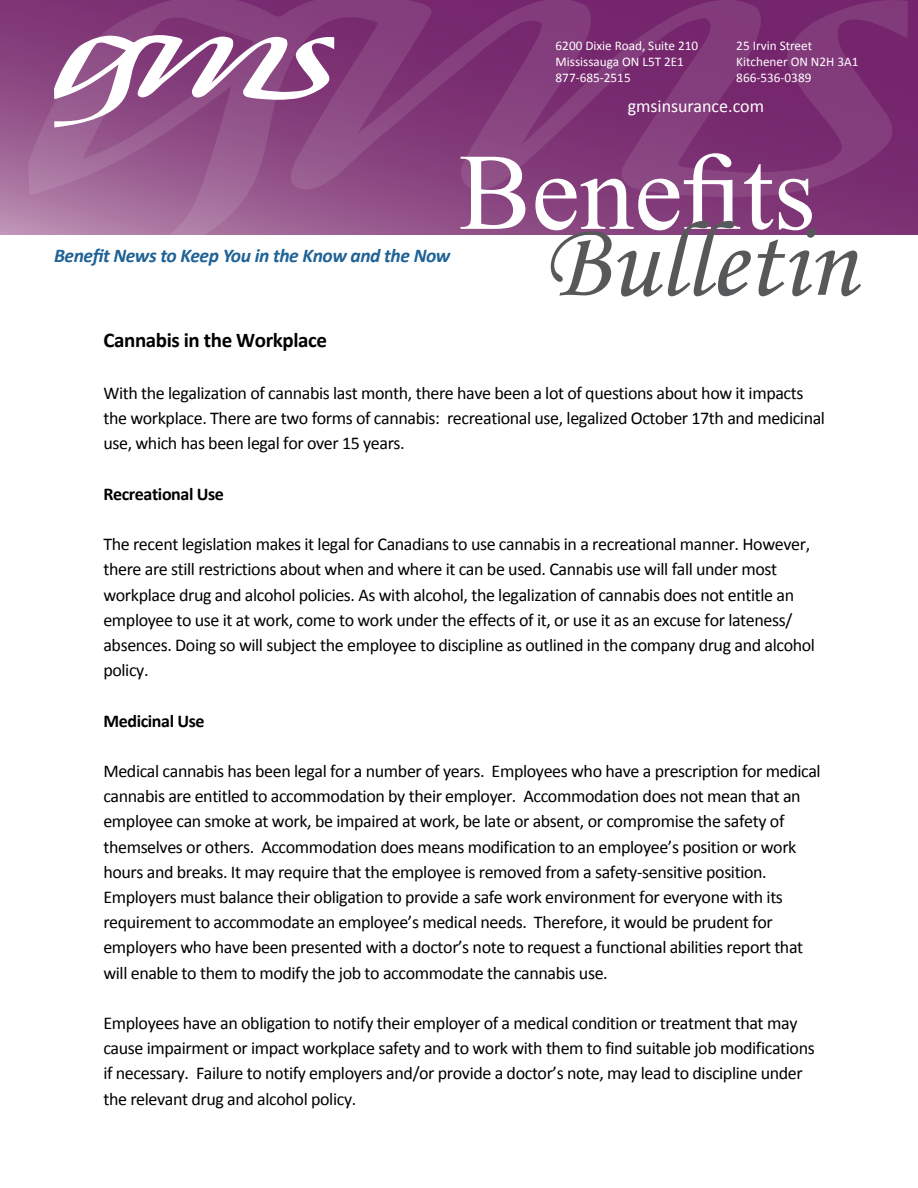
<style>
.page{position:relative;width:918px;height:1188px;background:#fff}
.page>*{position:absolute;margin:0;border:0;box-sizing:border-box;transform-origin:0 0}
.t1{font:108.9px "Times New Roman";color:#fff}
.t2{font:107.55px "Monotype Corsiva";color:#57585a}
.t3{font:700 21px "Calibri";letter-spacing:-.02em;color:#000}
.t4{font:italic 700 19.5px "Calibri";letter-spacing:-.02em;color:#1f6296}
.t5{font:18px/25.2px "Calibri";letter-spacing:-.02em;color:#000}
.t6{font:700 18px "Calibri";letter-spacing:-.02em;color:#000}
.t7{font:18px "Calibri";color:#fff}
.t8{font:13.2px "Calibri";color:#fff}
</style>
<div class="page">
<svg style="left:0;top:0;width:918px;height:235px;background:#8f4d86"></svg>
<svg style="left:28px;top:0;width:880px;height:235px;background:#86407d"></svg>
<svg style="left:54px;top:35px;width:280px;height:92px"></svg>
<p class="t8" style="left:556px;top:37px;width:144px">6200 Dixie Road, Suite 210</p>
<p class="t8" style="left:556px;top:53px;width:130px">Mississauga ON L5T 2E1</p>
<p class="t8" style="left:556px;top:69px;width:77px">877-685-2515</p>
<p class="t8" style="left:736px;top:37px;width:77px">25 Irvin Street</p>
<p class="t8" style="left:736px;top:53px;width:124px">Kitchener ON N2H 3A1</p>
<p class="t8" style="left:736px;top:69px;width:77px">866-536-0389</p>
<p class="t7" style="left:628px;top:94px;width:138px">gmsinsurance.com</p>
<p class="t4" style="left:54px;top:243px;width:398px">Benefit News to Keep You in the Know and the Now</p>
<p class="t1" style="left:459px;top:119px;width:358px">Benefits</p>
<p class="t2" style="left:544px;top:197px;width:314px">Bulletin</p>
<p class="t3" style="left:103px;top:325px;width:225px">Cannabis in the Workplace</p>
<p class="t5" style="left:103px;top:380px;width:723px">With the legalization of cannabis last month, there have been a lot of questions about how it impacts the workplace. There are two forms of cannabis: recreational use, legalized October 17th and medicinal use, which has been legal for over 15 years.</p>
<p class="t6" style="left:103px;top:481px;width:122px">Recreational Use</p>
<p class="t5" style="left:103px;top:531px;width:713px">The recent legislation makes it legal for Canadians to use cannabis in a recreational manner. However, there are still restrictions about when and where it can be used. Cannabis use will fall under most workplace drug and alcohol policies. As with alcohol, the legalization of cannabis does not entitle an employee to use it at work, come to work under the effects of it, or use it as an excuse for lateness/ absences. Doing so will subject the employee to discipline as outlined in the company drug and alcohol policy.</p>
<p class="t6" style="left:103px;top:708px;width:103px">Medicinal Use</p>
<p class="t5" style="left:103px;top:758px;width:719px">Medical cannabis has been legal for a number of years. Employees who have a prescription for medical cannabis are entitled to accommodation by their employer. Accommodation does not mean that an employee can smoke at work, be impaired at work, be late or absent, or compromise the safety of themselves or others. Accommodation does means modification to an employee’s position or work hours and breaks. It may require that the employee is removed from a safety-sensitive position.<br>Employers must balance their obligation to provide a safe work environment for everyone with its requirement to accommodate an employee’s medical needs. Therefore, it would be prudent for employers who have been presented with a doctor’s note to request a functional abilities report that will enable to them to modify the job to accommodate the cannabis use.</p>
<p class="t5" style="left:103px;top:1010px;width:713px">Employees have an obligation to notify their employer of a medical condition or treatment that may cause impairment or impact workplace safety and to work with them to find suitable job modifications if necessary. Failure to notify employers and/or provide a doctor’s note, may lead to discipline under the relevant drug and alcohol policy.</p>
</div>
